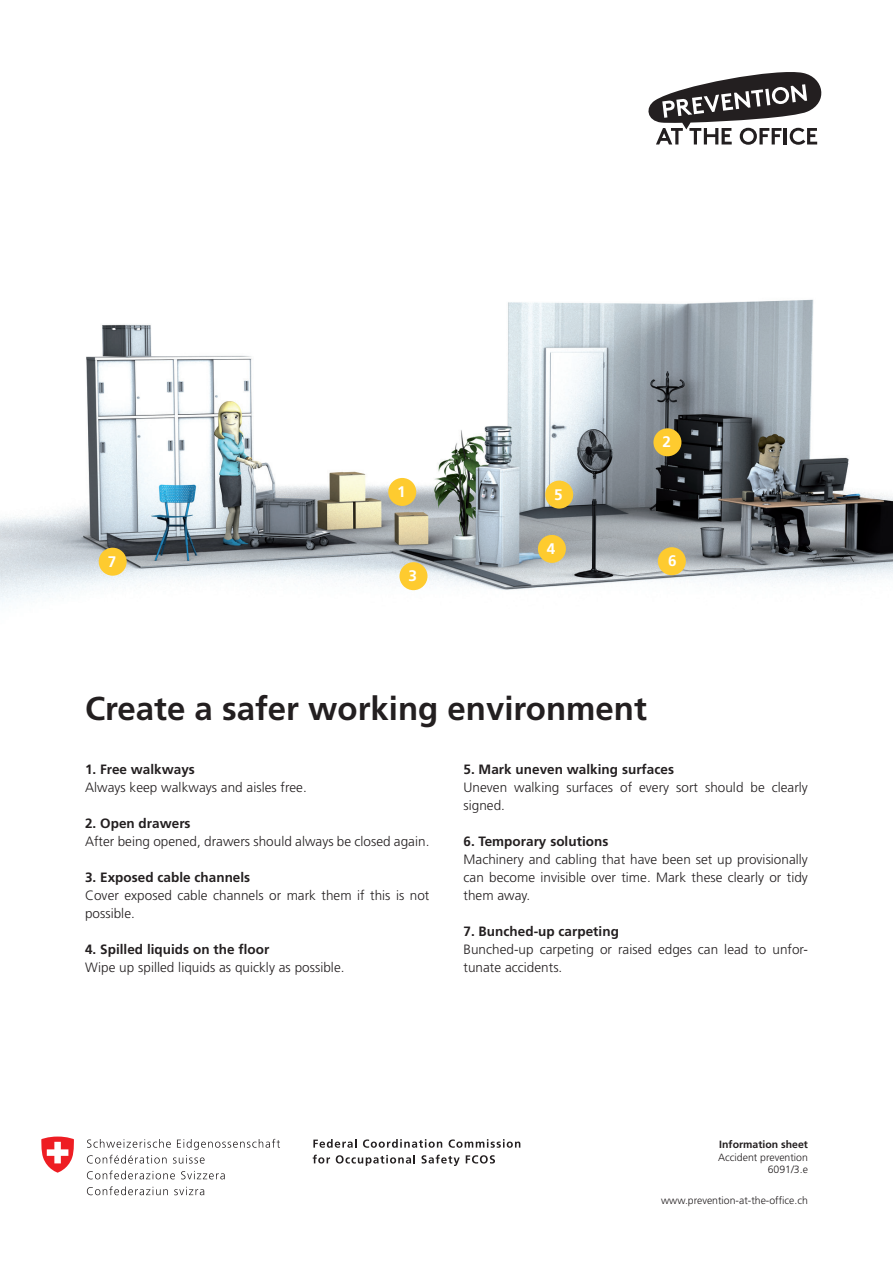
<style>
.page{position:relative;width:893px;height:1263px;background:#fff}
.page>*{position:absolute;margin:0;border:0;box-sizing:border-box;transform-origin:0 0}
.Titel{font:700 33px "Frutiger";color:#231f20}
.t1{font:700 15.3px "Frutiger";color:#fff}
.t2{font:300 13.5px/18px "Frutiger";letter-spacing:.005em;color:#231f20}
.t3{font:700 13.5px "Frutiger";letter-spacing:.005em;color:#231f20}
.t4{font:300 10.5px "Frutiger";color:#231f20}
.t5{font:700 10.5px "Frutiger";color:#231f20}
</style>
<div class="page">
<img style="left:0;top:299px;width:893px;height:304px">
<div style="left:388px;top:478px;width:28px;height:28px;background:#fecb2f;border-radius:50%"></div>
<div style="left:653px;top:428px;width:28px;height:28px;background:#fecb2f;border-radius:50%"></div>
<div style="left:399px;top:562px;width:28px;height:28px;background:#fecb2f;border-radius:50%"></div>
<div style="left:538px;top:535px;width:28px;height:28px;background:#fecb2f;border-radius:50%"></div>
<div style="left:545px;top:481px;width:28px;height:28px;background:#fecb2f;border-radius:50%"></div>
<div style="left:658px;top:547px;width:28px;height:28px;background:#fecb2f;border-radius:50%"></div>
<div style="left:99px;top:548px;width:28px;height:28px;background:#fecb2f;border-radius:50%"></div>
<svg style="left:41px;top:1136px;width:33px;height:37px"></svg>
<svg style="left:87px;top:1139px;width:193px;height:24px"></svg>
<svg style="left:87px;top:1170px;width:88px;height:9px"></svg>
<svg style="left:181px;top:1171px;width:44px;height:8px"></svg>
<svg style="left:87px;top:1186px;width:81px;height:9px"></svg>
<svg style="left:174px;top:1187px;width:30px;height:8px"></svg>
<svg style="left:313px;top:1139px;width:44px;height:9px"></svg>
<svg style="left:363px;top:1139px;width:79px;height:9px"></svg>
<svg style="left:449px;top:1139px;width:71px;height:9px"></svg>
<svg style="left:313px;top:1155px;width:17px;height:8px"></svg>
<svg style="left:336px;top:1155px;width:79px;height:11px"></svg>
<svg style="left:421px;top:1155px;width:39px;height:11px"></svg>
<svg style="left:466px;top:1155px;width:29px;height:8px"></svg>
<svg style="left:648px;top:72px;width:173px;height:73px"></svg>
<p class="t1" style="left:397px;top:483px;width:10px">1</p>
<p class="t1" style="left:554px;top:485px;width:10px">5</p>
<p class="t1" style="left:662px;top:433px;width:10px">2</p>
<p class="t1" style="left:547px;top:540px;width:10px">4</p>
<p class="t1" style="left:108px;top:552px;width:10px">7</p>
<p class="t1" style="left:668px;top:552px;width:10px">6</p>
<p class="t1" style="left:408px;top:567px;width:10px">3</p>
<p class="Titel" style="left:85px;top:689px;width:563px">Create a safer working environment</p>
<p class="t3" style="left:85px;top:761px;width:111px">1. Free walkways</p>
<p class="t2" style="left:85px;top:778px;width:223px">Always keep walkways and aisles free.</p>
<p class="t3" style="left:85px;top:815px;width:107px">2. Open drawers</p>
<p class="t2" style="left:85px;top:832px;width:346px">After being opened, drawers should always be closed again.</p>
<p class="t3" style="left:85px;top:869px;width:167px">3. Exposed cable channels</p>
<p class="t2" style="left:85px;top:886px;width:346px">Cover exposed cable channels or mark them if this is not possible.</p>
<p class="t3" style="left:85px;top:941px;width:186px">4. Spilled liquids on the floor</p>
<p class="t2" style="left:85px;top:958px;width:261px">Wipe up spilled liquids as quickly as possible.</p>
<p class="t3" style="left:463px;top:761px;width:212px">5. Mark uneven walking surfaces</p>
<p class="t2" style="left:463px;top:778px;width:346px">Uneven walking surfaces of every sort should be clearly signed.</p>
<p class="t3" style="left:463px;top:833px;width:146px">6. Temporary solutions</p>
<p class="t2" style="left:463px;top:850px;width:346px;text-align:justify">Machinery and cabling that have been set up provisionally can become invisible over time. Mark these clearly or tidy them away.</p>
<p class="t3" style="left:463px;top:923px;width:157px">7. Bunched-up carpeting</p>
<p class="t2" style="left:463px;top:940px;width:345px">Bunched-up carpeting or raised edges can lead to unfor&shy;tunate accidents.</p>
<p class="t5" style="left:719px;top:1138px;width:90px">Information sheet</p>
<p class="t4" style="left:718px;top:1151px;width:91px">Accident prevention</p>
<p class="t4" style="left:768px;top:1164px;width:42px">6091/3.e</p>
<p class="t4" style="left:661px;top:1194px;width:148px">www.prevention-at-the-office.ch</p>
</div>
